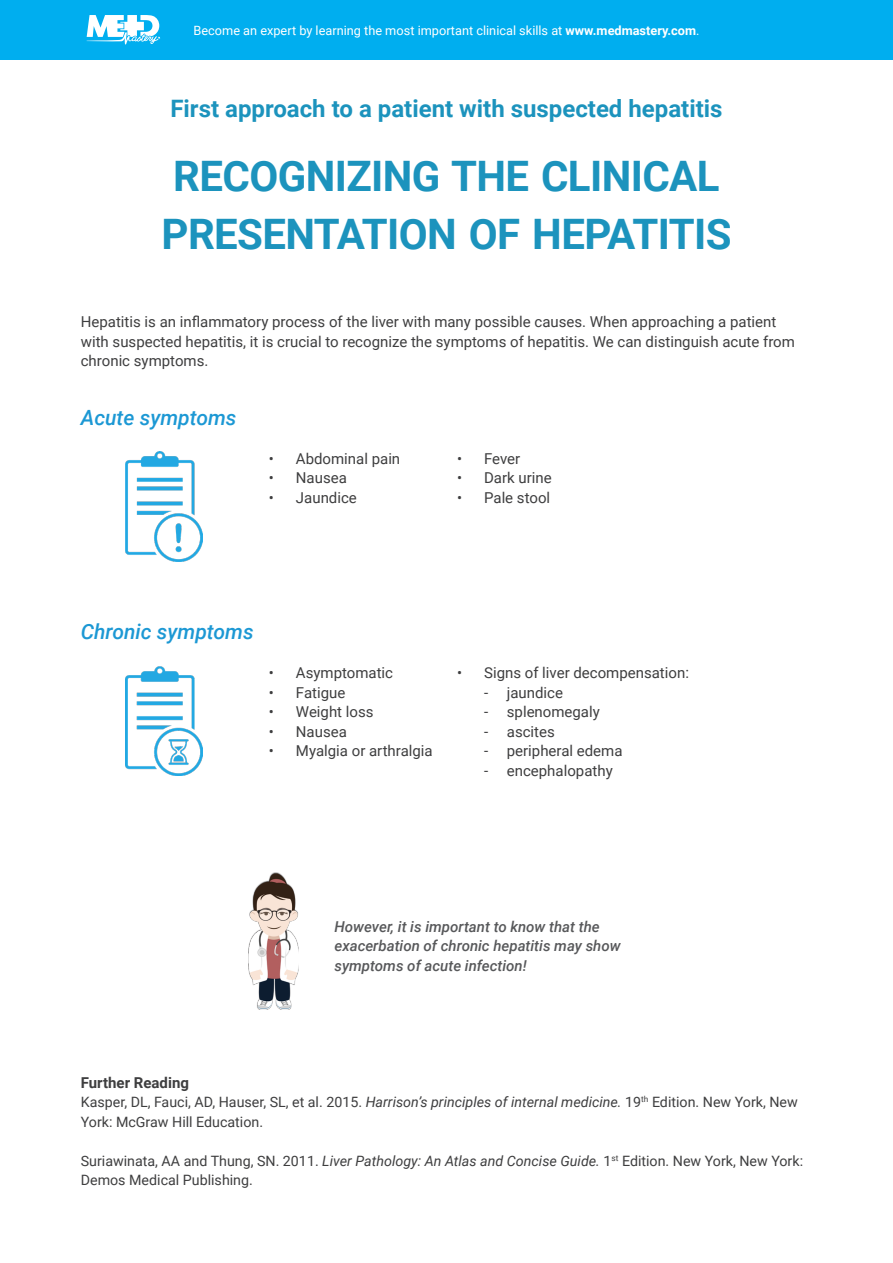
<style>
.page{position:relative;width:893px;height:1263px;background:#fff}
.page>*{position:absolute;margin:0;border:0;box-sizing:border-box;transform-origin:0 0}
.Lesson_name{font:700 42px/58.5px "Roboto";letter-spacing:-.015em;color:#1c93bd}
.Chapter_name{font:700 24px "Roboto";color:#1c93bd}
.t1{font:italic 500 21px "Roboto";color:#1c98d4}
.running_text{font:15px/19.5px "Roboto";color:#3e3e3f}
.Note_running_text{font:italic 500 15px/19.5px "Roboto";color:#57585a}
.further_reading_runn{font:700 15px "Roboto";color:#3e3e3f}
.further_reading_runn-2{font:14.25px/19.5px "Roboto";color:#3e3e3f}
.t2{font:12.75px "Roboto";color:#fff}
.s1{font-weight:700}
.s2{font-style:italic}
</style>
<div class="page">
<div style="left:0;top:0;width:893px;height:60px;background:#00aeef"></div>
<svg style="left:86px;top:15px;width:74px;height:30px"></svg>
<div style="left:248px;top:872px;width:51px;height:138px;background:#231f20;opacity:.6"></div>
<img style="left:249px;top:873px;width:49px;height:137px">
<img style="left:126px;top:452px;width:77px;height:109px">
<img style="left:126px;top:666px;width:76px;height:110px">
<p class="t2" style="left:194px;top:21px;width:507px">Become an expert by learning the most important clinical skills at <span class="s1">www.medmastery.com</span>.</p>
<p class="Chapter_name" style="left:170px;top:92px;width:554px">First approach to a patient with suspected hepatitis</p>
<p class="Lesson_name" style="left:162px;top:145px;width:571px">RECOGNIZING THE CLINICAL<br>PRESENTATION OF HEPATITIS</p>
<p class="running_text" style="left:81px;top:311px;width:716px">Hepatitis is an inflammatory process of the liver with many possible causes. When approaching a patient with suspected hepatitis, it is crucial to recognize the symptoms of hepatitis. We can distinguish acute from chronic symptoms.</p>
<h1 class="t1" style="left:81px;top:402px;width:157px">Acute symptoms</h1>
<p class="running_text" style="left:269px;top:448px;width:133px">• Abdominal pain</p>
<p class="running_text" style="left:269px;top:467px;width:79px">• Nausea</p>
<p class="running_text" style="left:269px;top:487px;width:89px">• Jaundice</p>
<p class="running_text" style="left:457px;top:448px;width:65px">• Fever</p>
<p class="running_text" style="left:457px;top:467px;width:96px">• Dark urine</p>
<p class="running_text" style="left:457px;top:487px;width:95px">• Pale stool</p>
<h1 class="t1" style="left:81px;top:617px;width:174px">Chronic symptoms</h1>
<p class="running_text" style="left:269px;top:662px;width:126px">• Asymptomatic</p>
<p class="running_text" style="left:269px;top:682px;width:78px">• Fatigue</p>
<p class="running_text" style="left:269px;top:701px;width:106px">• Weight loss</p>
<p class="running_text" style="left:269px;top:721px;width:79px">• Nausea</p>
<p class="running_text" style="left:269px;top:740px;width:165px">• Myalgia or arthralgia</p>
<p class="running_text" style="left:457px;top:662px;width:233px">• Signs of liver decompensation:</p>
<p class="running_text" style="left:484px;top:682px;width:80px">- jaundice</p>
<p class="running_text" style="left:484px;top:701px;width:117px">- splenomegaly</p>
<p class="running_text" style="left:484px;top:721px;width:72px">- ascites</p>
<p class="running_text" style="left:484px;top:740px;width:140px">- peripheral edema</p>
<p class="running_text" style="left:484px;top:760px;width:130px">- encephalopathy</p>
<p class="Note_running_text" style="left:334px;top:916px;width:288px">However, it is important to know that the exacerbation of chronic hepatitis may show symptoms of acute infection!</p>
<p class="further_reading_runn" style="left:81px;top:1072px;width:110px">Further Reading</p>
<p class="further_reading_runn-2" style="left:81px;top:1092px;width:718px">Kasper, DL, Fauci, AD, Hauser, SL, et al. 2015. <span class="s2">Harrison’s principles of internal medicine.</span> 19<sup>th</sup> Edition. New York, New<br>York: McGraw Hill Education.</p>
<p class="further_reading_runn-2" style="left:81px;top:1150px;width:724px">Suriawinata, AA and Thung, SN. 2011. <span class="s2">Liver Pathology: An Atlas and Concise Guide.</span> 1<sup>st</sup> Edition. New York, New York:<br>Demos Medical Publishing.</p>
</div>
